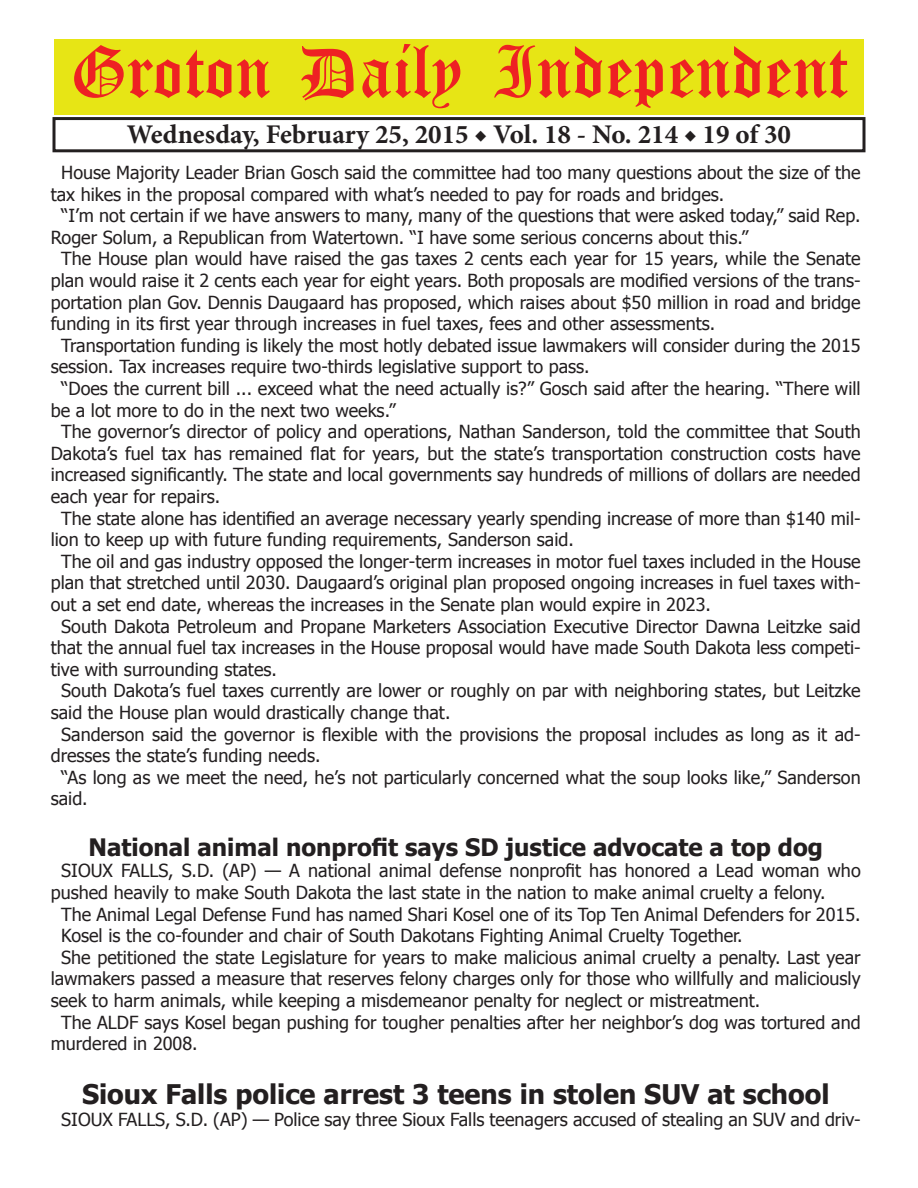
<style>
.page{position:relative;width:918px;height:1188px;background:#fff}
.page>*{position:absolute;margin:0;border:0;box-sizing:border-box;transform-origin:0 0}
.t1{font:54px "Old English Five";color:#ee2123}
.t2{font:700 27px "Tahoma";color:#231f20}
.t3{font:700 27px "Minion Pro";color:#231f20}
.t4{font:700 24px "Tahoma";color:#231f20}
.t5{font:18px "Tahoma";color:#231f20}
</style>
<div class="page">
<div style="left:52px;top:117px;width:814px;height:35px;border:3px solid #231f20"></div>
<div style="left:54px;top:40px;width:810px;height:75px;background:#e7e515"></div>
<h1 class="t1" style="left:70px;top:47px;width:779px">Groton Daily Independent</h1>
<h2 class="t3" style="left:127px;top:116px;width:666px">Wednesday, February 25, 2015 ◆ Vol. 18 - No. 214 ◆ 19 of 30</h2>
<p class="t5" style="left:61px;top:160px;width:801px">House Majority Leader Brian Gosch said the committee had too many questions about the size of the</p>
<p class="t5" style="left:51px;top:182px;width:675px">tax hikes in the proposal compared with what’s needed to pay for roads and bridges.</p>
<p class="t5" style="left:61px;top:204px;width:801px">“I’m not certain if we have answers to many, many of the questions that were asked today,” said Rep.</p>
<p class="t5" style="left:51px;top:225px;width:699px">Roger Solum, a Republican from Watertown. “I have some serious concerns about this.”</p>
<p class="t5" style="left:61px;top:247px;width:801px">The House plan would have raised the gas taxes 2 cents each year for 15 years, while the Senate</p>
<p class="t5" style="left:51px;top:268px;width:812px">plan would raise it 2 cents each year for eight years. Both proposals are modified versions of the trans-</p>
<p class="t5" style="left:51px;top:290px;width:811px">portation plan Gov. Dennis Daugaard has proposed, which raises about $50 million in road and bridge</p>
<p class="t5" style="left:51px;top:312px;width:666px">funding in its first year through increases in fuel taxes, fees and other assessments.</p>
<p class="t5" style="left:61px;top:333px;width:801px">Transportation funding is likely the most hotly debated issue lawmakers will consider during the 2015</p>
<p class="t5" style="left:51px;top:355px;width:540px">session. Tax increases require two-thirds legislative support to pass.</p>
<p class="t5" style="left:61px;top:376px;width:801px">“Does the current bill ... exceed what the need actually is?” Gosch said after the hearing. “There will</p>
<p class="t5" style="left:51px;top:398px;width:346px">be a lot more to do in the next two weeks.”</p>
<p class="t5" style="left:61px;top:420px;width:801px">The governor’s director of policy and operations, Nathan Sanderson, told the committee that South</p>
<p class="t5" style="left:51px;top:441px;width:811px">Dakota’s fuel tax has remained flat for years, but the state’s transportation construction costs have</p>
<p class="t5" style="left:51px;top:463px;width:811px">increased significantly. The state and local governments say hundreds of millions of dollars are needed</p>
<p class="t5" style="left:51px;top:484px;width:171px">each year for repairs.</p>
<p class="t5" style="left:61px;top:506px;width:801px">The state alone has identified an average necessary yearly spending increase of more than $140 mil-</p>
<p class="t5" style="left:51px;top:528px;width:525px">lion to keep up with future funding requirements, Sanderson said.</p>
<p class="t5" style="left:61px;top:549px;width:801px">The oil and gas industry opposed the longer-term increases in motor fuel taxes included in the House</p>
<p class="t5" style="left:51px;top:571px;width:811px">plan that stretched until 2030. Daugaard’s original plan proposed ongoing increases in fuel taxes with-</p>
<p class="t5" style="left:51px;top:592px;width:662px">out a set end date, whereas the increases in the Senate plan would expire in 2023.</p>
<p class="t5" style="left:61px;top:614px;width:801px">South Dakota Petroleum and Propane Marketers Association Executive Director Dawna Leitzke said</p>
<p class="t5" style="left:51px;top:636px;width:811px">that the annual fuel tax increases in the House proposal would have made South Dakota less competi-</p>
<p class="t5" style="left:51px;top:657px;width:228px">tive with surrounding states.</p>
<p class="t5" style="left:61px;top:679px;width:801px">South Dakota’s fuel taxes currently are lower or roughly on par with neighboring states, but Leitzke</p>
<p class="t5" style="left:51px;top:700px;width:401px">said the House plan would drastically change that.</p>
<p class="t5" style="left:61px;top:722px;width:801px">Sanderson said the governor is flexible with the provisions the proposal includes as long as it ad-</p>
<p class="t5" style="left:51px;top:744px;width:271px">dresses the state’s funding needs.</p>
<p class="t5" style="left:61px;top:765px;width:801px">“As long as we meet the need, he’s not particularly concerned what the soup looks like,” Sanderson</p>
<p class="t5" style="left:51px;top:787px;width:39px">said.</p>
<h3 class="t4" style="left:89px;top:830px;width:736px">National animal nonprofit says SD justice advocate a top dog</h3>
<p class="t5" style="left:61px;top:859px;width:801px">SIOUX FALLS, S.D. (AP) — A national animal defense nonprofit has honored a Lead woman who</p>
<p class="t5" style="left:51px;top:880px;width:776px">pushed heavily to make South Dakota the last state in the nation to make animal cruelty a felony.</p>
<p class="t5" style="left:61px;top:902px;width:801px">The Animal Legal Defense Fund has named Shari Kosel one of its Top Ten Animal Defenders for 2015.</p>
<p class="t5" style="left:61px;top:924px;width:683px">Kosel is the co-founder and chair of South Dakotans Fighting Animal Cruelty Together.</p>
<p class="t5" style="left:61px;top:945px;width:801px">She petitioned the state Legislature for years to make malicious animal cruelty a penalty. Last year</p>
<p class="t5" style="left:51px;top:967px;width:811px">lawmakers passed a measure that reserves felony charges only for those who willfully and maliciously</p>
<p class="t5" style="left:51px;top:988px;width:711px">seek to harm animals, while keeping a misdemeanor penalty for neglect or mistreatment.</p>
<p class="t5" style="left:61px;top:1010px;width:801px">The ALDF says Kosel began pushing for tougher penalties after her neighbor’s dog was tortured and</p>
<p class="t5" style="left:51px;top:1032px;width:149px">murdered in 2008.</p>
<h2 class="t2" style="left:82px;top:1075px;width:749px">Sioux Falls police arrest 3 teens in stolen SUV at school</h2>
<p class="t5" style="left:61px;top:1107px;width:801px">SIOUX FALLS, S.D. (AP) — Police say three Sioux Falls teenagers accused of stealing an SUV and driv-</p>
</div>
